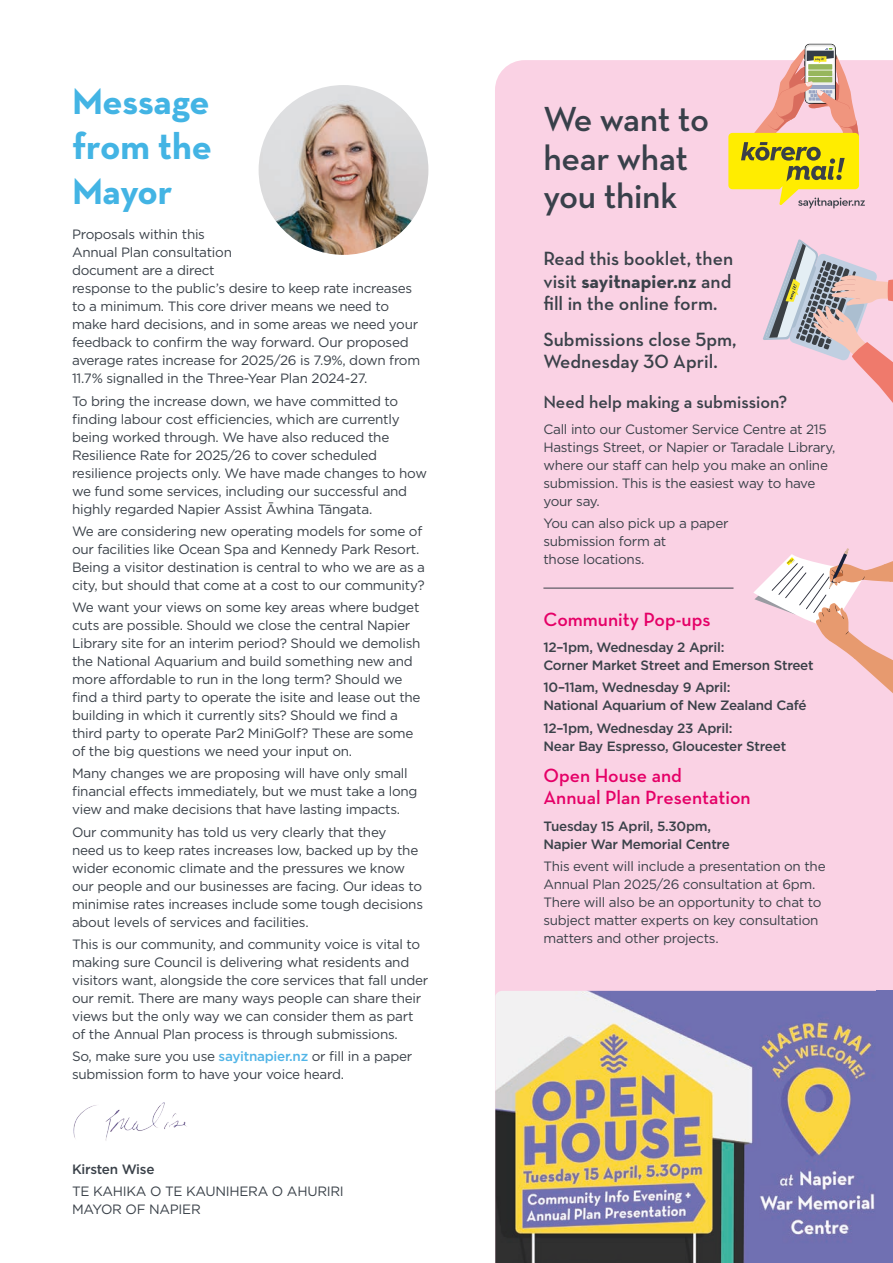
<style>
.page{position:relative;width:893px;height:1263px;background:#fff}
.page>*{position:absolute;margin:0;border:0;box-sizing:border-box;transform-origin:0 0}
.Heading{font:700 37.5px/45px "Neutraface Text";letter-spacing:-.005em;color:#43b4e4;text-align:justify}
.Subheading_1{font:600 35.4px/38.8px "Neutraface Text";letter-spacing:-.01em;color:#38404a}
.Subheading_3{font:600 19.5px/22.5px "Neutraface Text";color:#3a4149;text-align:justify}
.Subheading_3-2{font:600 19.5px/22.5px "Neutraface Text";color:#e50067}
.Pullout{font:600 18px "Neutraface Text";color:#3a4149}
.Body_Copy{font:13.5px/18px "Gotham";letter-spacing:-.02em;color:#3a4149}
.Body_Copy-2{font:500 13.5px/18px "Gotham";letter-spacing:-.02em;color:#3a4149}
.s1{font-weight:500;color:#52b5e7}
.s2{font-weight:700}
</style>
<div class="page">
<hr style="left:0;top:0;width:1px;height:1263px;background:#3a4149">
<div style="left:495px;top:60px;width:398px;height:931px;background:#fad2e4"></div>
<img style="left:259px;top:85px;width:169px;height:170px;border-radius:85px">
<svg style="left:762px;top:239px;width:131px;height:186px;background:#e0c1cb"></svg>
<img style="left:495px;top:991px;width:398px;height:272px">
<svg style="left:753px;top:548px;width:140px;height:145px"></svg>
<svg style="left:805px;top:44px;width:31px;height:60px"></svg>
<svg style="left:728px;top:45px;width:137px;height:163px;background:#e8c887"></svg>
<img style="left:73px;top:1102px;width:114px;height:39px">
<hr style="left:543px;top:588px;width:190px;height:1px;background:#3a4149">
<p class="Heading" style="left:72px;top:79px;width:141px">Message from the Mayor</p>
<p class="Body_Copy" style="left:72px;top:225px;width:350px">Proposals within this<br>Annual Plan consultation<br>document are a direct<br>response to the public’s desire to keep rate increases to a minimum. This core driver means we need to make hard decisions, and in some areas we need your feedback to confirm the way forward. Our proposed average rates increase for 2025/26 is 7.9%, down from 11.7% signalled in the Three-Year Plan 2024-27.</p>
<p class="Body_Copy" style="left:72px;top:391px;width:356px">To bring the increase down, we have committed to finding labour cost efficiencies, which are currently being worked through. We have also reduced the Resilience Rate for 2025/26 to cover scheduled resilience projects only. We have made changes to how we fund some services, including our successful and highly regarded Napier Assist Āwhina Tāngata.</p>
<p class="Body_Copy" style="left:72px;top:522px;width:354px">We are considering new operating models for some of our facilities like Ocean Spa and Kennedy Park Resort.<br>Being a visitor destination is central to who we are as a city, but should that come at a cost to our community?</p>
<p class="Body_Copy" style="left:72px;top:598px;width:350px">We want your views on some key areas where budget cuts are possible. Should we close the central Napier Library site for an interim period? Should we demolish the National Aquarium and build something new and more affordable to run in the long term? Should we find a third party to operate the isite and lease out the building in which it currently sits? Should we find a third party to operate Par2 MiniGolf? These are some of the big questions we need your input on.</p>
<p class="Body_Copy" style="left:72px;top:764px;width:347px">Many changes we are proposing will have only small financial effects immediately, but we must take a long view and make decisions that have lasting impacts.</p>
<p class="Body_Copy" style="left:72px;top:822px;width:352px">Our community has told us very clearly that they<br>need us to keep rates increases low, backed up by the wider economic climate and the pressures we know our people and our businesses are facing. Our ideas to minimise rates increases include some tough decisions about levels of services and facilities.</p>
<p class="Body_Copy" style="left:72px;top:935px;width:358px">This is our community, and community voice is vital to making sure Council is delivering what residents and visitors want, alongside the core services that fall under our remit. There are many ways people can share their views but the only way we can consider them as part of the Annual Plan process is through submissions.</p>
<p class="Body_Copy" style="left:72px;top:1047px;width:342px">So, make sure you use <span class="s1">sayitnapier.nz</span> or fill in a paper submission form to have your voice heard.</p>
<p class="Body_Copy-2" style="left:72px;top:1160px;width:84px">Kirsten Wise</p>
<p class="Body_Copy" style="left:72px;top:1182px;width:273px">TE KAHIKA O TE KAUNIHERA O AHURIRI<br>MAYOR OF NAPIER</p>
<p class="Subheading_1" style="left:543px;top:99px;width:167px">We want to hear what you think</p>
<p class="Subheading_3" style="left:543px;top:247px;width:191px">Read this booklet, then visit <span class="s2">sayitnapier.nz</span> and fill in the online form.</p>
<p class="Subheading_3" style="left:543px;top:328px;width:195px">Submissions close 5pm,<br>Wednesday 30 April.</p>
<p class="Pullout" style="left:543px;top:390px;width:246px">Need help making a submission?</p>
<p class="Body_Copy" style="left:543px;top:420px;width:293px">Call into our Customer Service Centre at 215<br>Hastings Street, or Napier or Taradale Library, where our staff can help you make an online submission. This is the easiest way to have your say.</p>
<p class="Body_Copy" style="left:543px;top:514px;width:187px">You can also pick up a paper submission form at<br>those locations.</p>
<p class="Subheading_3-2" style="left:543px;top:608px;width:169px">Community Pop-ups</p>
<p class="Body_Copy-2" style="left:543px;top:638px;width:272px">12–1pm, Wednesday 2 April:<br>Corner Market Street and Emerson Street</p>
<p class="Body_Copy-2" style="left:543px;top:678px;width:265px">10–11am, Wednesday 9 April:<br>National Aquarium of New Zealand Café</p>
<p class="Body_Copy-2" style="left:543px;top:719px;width:244px">12–1pm, Wednesday 23 April:<br>Near Bay Espresso, Gloucester Street</p>
<p class="Subheading_3-2" style="left:543px;top:764px;width:209px">Open House and<br>Annual Plan Presentation</p>
<p class="Body_Copy-2" style="left:543px;top:817px;width:188px">Tuesday 15 April, 5.30pm,<br>Napier War Memorial Centre</p>
<p class="Body_Copy" style="left:543px;top:857px;width:284px">This event will include a presentation on the Annual Plan 2025/26 consultation at 6pm.<br>There will also be an opportunity to chat to subject matter experts on key consultation matters and other projects.</p>
</div>
